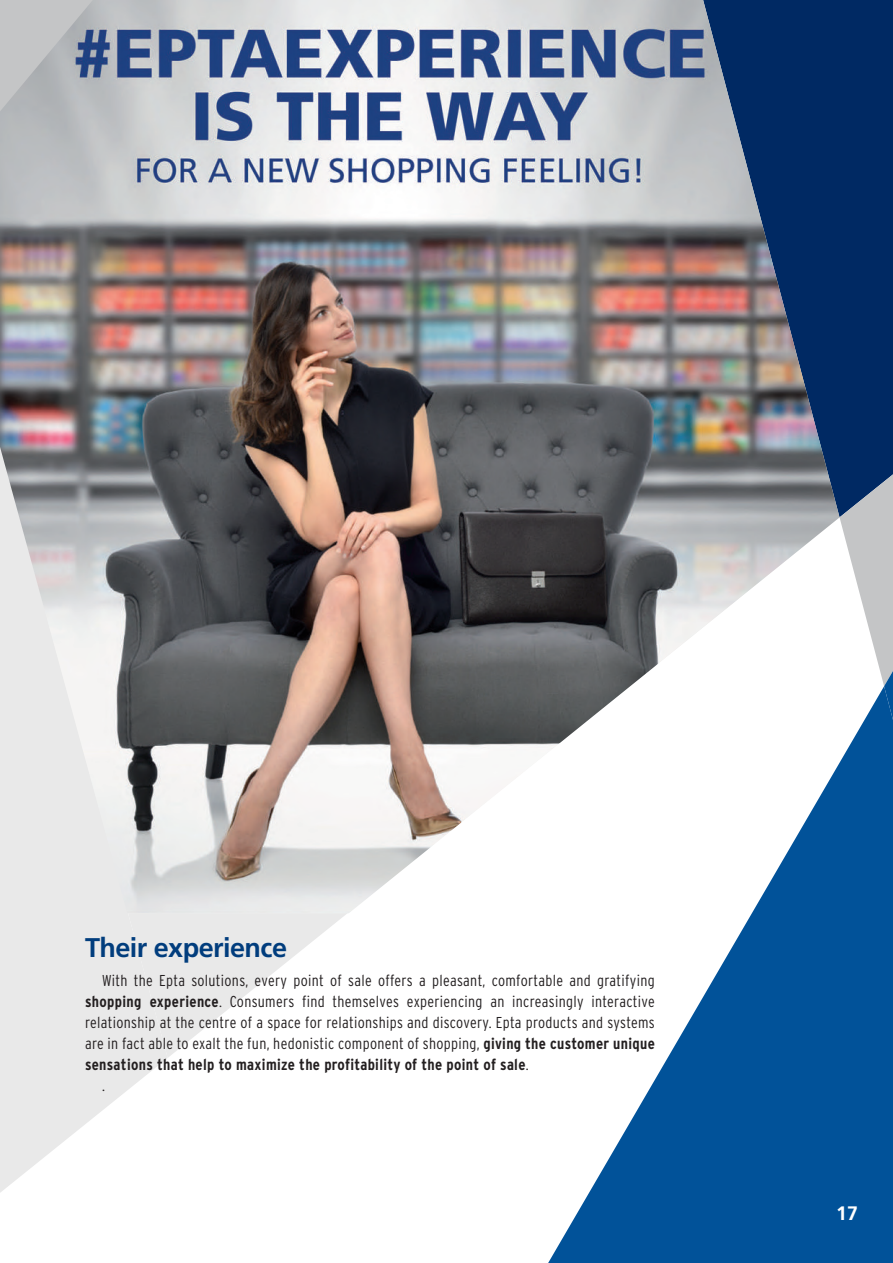
<style>
.page{position:relative;width:893px;height:1263px;background:#fff}
.page>*{position:absolute;margin:0;border:0;box-sizing:border-box;transform-origin:0 0}
.t1{font:700 27px "Frutiger";letter-spacing:-.02em;color:#013d7d}
.t2{font:700 19.5px "Frutiger";color:#fff}
.t3{font:300 condensed 15.75px "Interstate";letter-spacing:.02em;color:#231f20}
.t4{font:700 condensed 15.75px "Interstate";letter-spacing:.02em;color:#231f20}
.s1{font-weight:700}
.s2{font-weight:300}
</style>
<div class="page">
<svg style="left:168px;top:913px;width:180px;height:144px;fill:#e9e9e9"></svg>
<svg style="left:0;top:913px;width:168px;height:280px;fill:#e9e9e9"></svg>
<div style="left:839px;top:0;width:54px;height:474px;background:#002963"></div>
<svg style="left:839px;top:474px;width:54px;height:212px"></svg>
<svg style="left:548px;top:686px;width:345px;height:577px;fill:#015299"></svg>
<img style="left:0;top:0;width:839px;height:913px">
<h1 class="t1" style="left:85px;top:931px;width:203px">Their experience</h1>
<p class="t3" style="left:102px;top:972px;width:554px">With the Epta solutions, every point of sale offers a pleasant, comfortable and gratifying</p>
<p class="t3" style="left:85px;top:993px;width:571px"><span class="s1">shopping experience</span>. Consumers find themselves experiencing an increasingly interactive</p>
<p class="t3" style="left:85px;top:1014px;width:571px">relationship at the centre of a space for relationships and discovery. Epta products and systems</p>
<p class="t3" style="left:85px;top:1035px;width:571px">are in fact able to exalt the fun, hedonistic component of shopping, <span class="s1">giving the customer unique</span></p>
<p class="t4" style="left:85px;top:1056px;width:445px">sensations that help to maximize the profitability of the point of sale<span class="s2">.</span></p>
<p class="t3" style="left:102px;top:1077px;width:4px">.</p>
<p class="t2" style="left:836px;top:1202px;width:23px">17</p>
</div>
